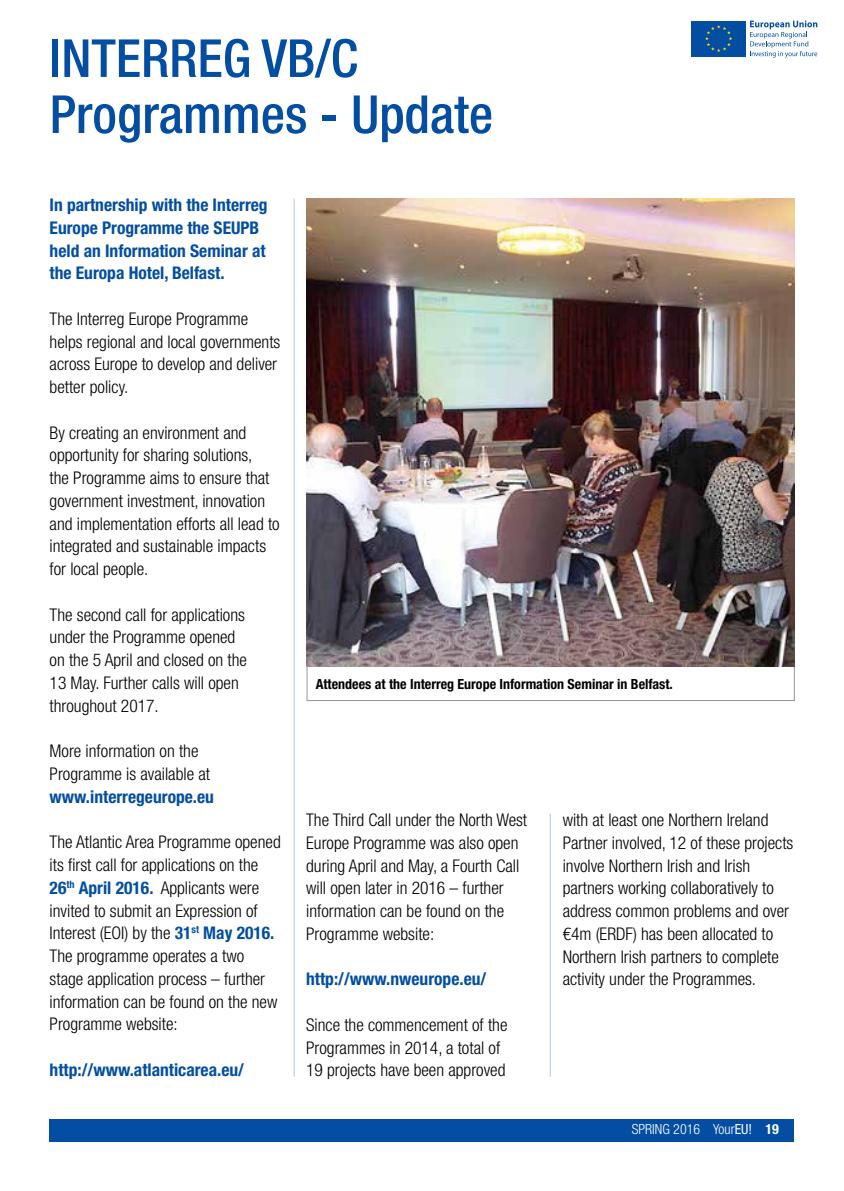
<style>
.page{position:relative;width:844px;height:1191px;background:#fff}
.page>*{position:absolute;margin:0;border:0;box-sizing:border-box;transform-origin:0 0}
.t1{font:500 condensed 52.5px/56px "Helvetica Neue LT Std";color:#034ea2}
.t2{font:300 condensed 17.5px/22.8px "Helvetica Neue LT Std";color:#000}
.t3{font:700 condensed 17.5px/22.8px "Helvetica Neue LT Std";color:#034ea2}
.t4{font:700 condensed 14px "Helvetica Neue LT Std";color:#000}
.t5{font:300 condensed 14px "Helvetica Neue LT Std";color:#fff}
.s1{font-weight:700;color:#034ea2}
.s2{font-weight:400}
.s3{font-weight:700}
</style>
<div class="page">
<div style="left:50px;top:1119px;width:744px;height:22px;background:#034ea2"></div>
<svg style="left:745px;top:21px;width:1px;height:36px"></svg>
<div style="left:691px;top:21px;width:54px;height:36px;background:#034ea2"></div>
<svg style="left:705px;top:25px;width:27px;height:27px"></svg>
<svg style="left:750px;top:20px;width:67px;height:38px"></svg>
<hr style="left:294px;top:198px;width:1px;height:878px;background:#b3cae3">
<hr style="left:549px;top:813px;width:1px;height:263px;background:#b3cae3">
<div style="left:306px;top:663px;width:488px;height:38px;border:1px solid #939598"></div>
<img style="left:306px;top:198px;width:488px;height:468px">
<h1 class="t1" style="left:50px;top:30px;width:445px">INTERREG VB/C<br>Programmes - Update</h1>
<p class="t3" style="left:50px;top:193px;width:219px">In partnership with the Interreg<br>Europe Programme the SEUPB held an Information Seminar at the Europa Hotel, Belfast.</p>
<p class="t2" style="left:50px;top:307px;width:232px">The Interreg Europe Programme helps regional and local governments across Europe to develop and deliver better policy.</p>
<p class="t2" style="left:50px;top:421px;width:231px">By creating an environment and opportunity for sharing solutions,<br>the Programme aims to ensure that government investment, innovation and implementation efforts all lead to integrated and sustainable impacts for local people.</p>
<p class="t2" style="left:50px;top:603px;width:199px">The second call for applications under the Programme opened on the 5 April and closed on the<br>13 May. Further calls will open throughout 2017.</p>
<p class="t2" style="left:50px;top:739px;width:162px">More information on the<br>Programme is available at</p>
<p class="t3" style="left:50px;top:785px;width:166px">www.interregeurope.eu</p>
<p class="t2" style="left:50px;top:830px;width:232px">The Atlantic Area Programme opened its first call for applications on the<br><span class="s1">26</span><sup>th</sup> <span class="s1">April 2016.</span> Applicants were invited to submit an Expression of<br>Interest (EOI) by the <span class="s1">31</span><sup>st</sup> <span class="s1">May 2016.<br></span>The programme operates a two stage application process – further information can be found on the new<br>Programme website:</p>
<p class="t3" style="left:50px;top:1058px;width:196px">http://www.atlanticarea.eu/</p>
<p class="t4" style="left:315px;top:675px;width:358px">Attendees at the Interreg Europe Information Seminar in Belfast.</p>
<p class="t2" style="left:306px;top:808px;width:222px">The Third Call under the North West<br>Europe Programme was also open during April and May, a Fourth Call will open later in 2016 – further information can be found on the<br>Programme website:</p>
<p class="t3" style="left:306px;top:967px;width:182px">http://www.nweurope.eu/</p>
<p class="t2" style="left:306px;top:1013px;width:203px">Since the commencement of the<br>Programmes in 2014, a total of<br>19 projects have been approved</p>
<p class="t2" style="left:562px;top:808px;width:232px">with at least one Northern Ireland Partner involved, 12 of these projects involve Northern Irish and Irish partners working collaboratively to address common problems and over €4m (ERDF) has been allocated to Northern Irish partners to complete activity under the Programmes.</p>
<p class="t5" style="left:631px;top:1121px;width:148px">SPRING 2016 Your<span class="s2">EU!</span> <span class="s3">19</span></p>
</div>
